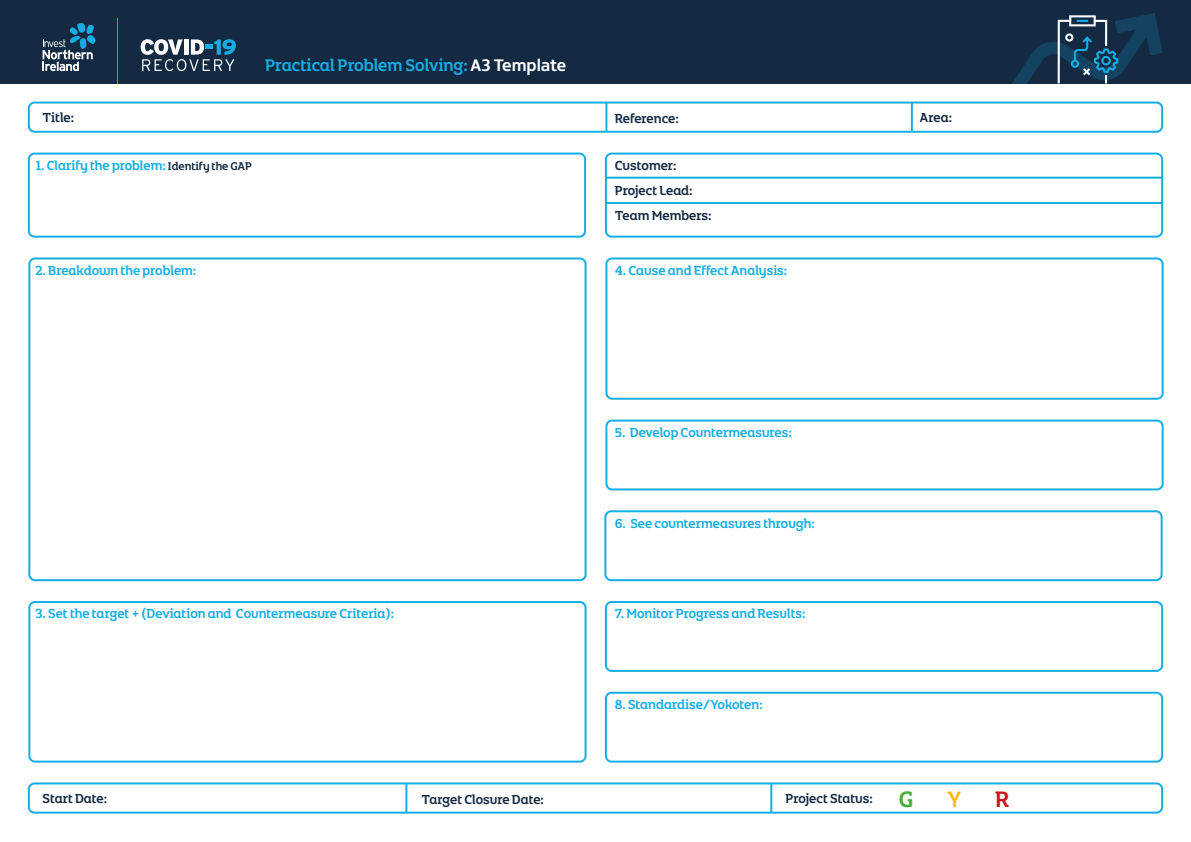
<style>
.page{position:relative;width:1191px;height:842px;background:#fff}
.page>*{position:absolute;margin:0;border:0;box-sizing:border-box;transform-origin:0 0}
.t1{font:24px "Northern Ireland Headline";color:#faba11}
.t2{font:24px "Northern Ireland Headline";color:#cd1719}
.t3{font:18px "Northern Ireland Headline";color:#15aee4}
.t4{font:14px "Northern Ireland Headline";color:#15aee4}
.t5{font:14px/25.1px "Northern Ireland Headline";color:#132a42}
.s1{font-family:"Northern Ireland";font-weight:700;color:#fff}
.s2{font-size:12px;color:#132a42}
.s3{font-size:24px;color:#49ad33}
</style>
<div class="page">
<div style="left:0;top:0;width:1191px;height:83px;background:#132a42"></div>
<svg style="left:1013px;top:13px;width:149px;height:70px"></svg>
<hr style="left:117px;top:18px;width:1px;height:65px;background:#15aee4">
<svg style="left:43px;top:23px;width:53px;height:48px"></svg>
<svg style="left:141px;top:39px;width:95px;height:32px"></svg>
<div style="left:28px;top:153px;width:558px;height:85px;border:2px solid #15aee4;border-radius:6px"></div>
<div style="left:605px;top:153px;width:558px;height:85px;border:2px solid #15aee4;border-radius:6px"></div>
<hr style="left:605px;top:177px;width:558px;height:2px;background:#15aee4">
<hr style="left:605px;top:202px;width:558px;height:2px;background:#15aee4">
<div style="left:28px;top:782px;width:1135px;height:32px;border:2px solid #15aee4;border-radius:6px"></div>
<div style="left:605px;top:692px;width:558px;height:71px;border:2px solid #15aee4;border-radius:6px"></div>
<div style="left:605px;top:601px;width:558px;height:71px;border:2px solid #15aee4;border-radius:6px"></div>
<div style="left:604px;top:510px;width:558px;height:71px;border:2px solid #15aee4;border-radius:6px"></div>
<div style="left:605px;top:420px;width:558px;height:70px;border:2px solid #15aee4;border-radius:6px"></div>
<div style="left:28px;top:601px;width:558px;height:162px;border:2px solid #15aee4;border-radius:6px"></div>
<div style="left:28px;top:257px;width:558px;height:324px;border:2px solid #15aee4;border-radius:6px"></div>
<div style="left:605px;top:257px;width:558px;height:143px;border:2px solid #15aee4;border-radius:6px"></div>
<hr style="left:405px;top:783px;width:2px;height:30px;background:#15aee4">
<hr style="left:770px;top:783px;width:2px;height:30px;background:#15aee4">
<div style="left:28px;top:102px;width:1135px;height:31px;border:2px solid #15aee4;border-radius:6px"></div>
<hr style="left:605px;top:102px;width:2px;height:29px;background:#15aee4">
<hr style="left:911px;top:102px;width:2px;height:29px;background:#15aee4">
<p class="t3" style="left:265px;top:54px;width:303px">Practical Problem Solving: <span class="s1">A3 Template</span></p>
<p class="t5" style="left:43px;top:104px;width:33px">Title:</p>
<p class="t5" style="left:615px;top:105px;width:65px">Reference:</p>
<p class="t5" style="left:920px;top:104px;width:34px">Area:</p>
<p class="t4" style="left:35px;top:156px;width:218px">1. Clarify the problem: <span class="s2">Identify the GAP</span></p>
<p class="t5" style="left:615px;top:153px;width:98px">Customer:<br>Project Lead:<br>Team Members:</p>
<p class="t4" style="left:35px;top:261px;width:162px">2. Breakdown the problem:</p>
<p class="t4" style="left:35px;top:605px;width:360px">3. Set the target + (Deviation and Countermeasure Criteria):</p>
<p class="t4" style="left:615px;top:261px;width:174px">4. Cause and Effect Analysis:</p>
<p class="t4" style="left:615px;top:423px;width:179px">5. Develop Countermeasures:</p>
<p class="t4" style="left:615px;top:514px;width:201px">6. See countermeasures through:</p>
<p class="t4" style="left:615px;top:605px;width:192px">7. Monitor Progress and Results:</p>
<p class="t4" style="left:615px;top:696px;width:149px">8. Standardise/Yokoten:</p>
<p class="t5" style="left:43px;top:785px;width:66px">Start Date:</p>
<p class="t5" style="left:421px;top:786px;width:124px">Target Closure Date:</p>
<p class="t5" style="left:785px;top:785px;width:130px">Project Status: <span class="s3">G</span></p>
<h1 class="t1" style="left:947px;top:783px;width:16px">Y</h1>
<h1 class="t2" style="left:995px;top:783px;width:16px">R</h1>
</div>
